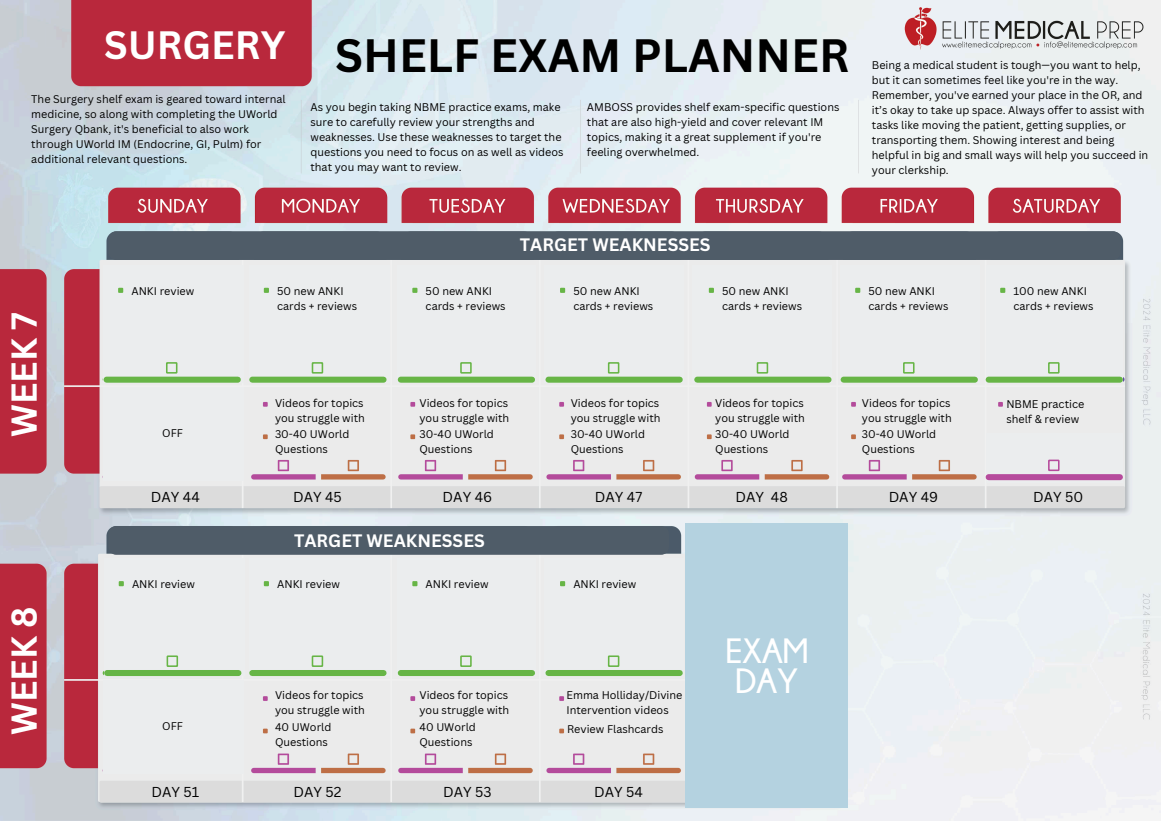
<style>
.page{position:relative;width:1161px;height:821px;background:#fff}
.page>*{position:absolute;margin:0;border:0;box-sizing:border-box;transform-origin:0 0}
.t1{font:700 45.5px "Canva Sans";color:#000}
.t2{font:700 38.5px "Canva Sans";color:#fff}
.t3{font:700 35px "Canva Sans";color:#fff}
.t4{font:700 35px/30.4px "Champagne Limousines";color:#fff}
.t5{font:700 17.5px "Canva Sans";color:#fff}
.t6{font:14px "Canva Sans";color:#000}
.t7{font:10.85px/15px "Canva Sans";color:#000}
</style>
<div class="page">
<img style="left:0;top:0;width:1160px;height:820px">
<div style="left:985px;top:433px;width:137px;height:50px;background:#ebedee"></div>
<div style="left:685px;top:523px;width:163px;height:284px;background:#b4d2e0"></div>
<div style="left:249px;top:265px;width:140px;height:117px;background:#ebedee"></div>
<div style="left:103px;top:265px;width:140px;height:117px;background:#ebedee"></div>
<svg style="left:311px;top:362px;width:12px;height:11px"></svg>
<div style="left:252px;top:376px;width:131px;height:6px;background:#67b546"></div>
<svg style="left:166px;top:362px;width:11px;height:11px"></svg>
<div style="left:106px;top:376px;width:132px;height:6px;background:#67b546"></div>
<div style="left:397px;top:265px;width:138px;height:117px;background:#ebedee"></div>
<svg style="left:460px;top:362px;width:11px;height:11px"></svg>
<div style="left:400px;top:376px;width:132px;height:6px;background:#67b546"></div>
<svg style="left:412px;top:288px;width:5px;height:5px"></svg>
<div style="left:544px;top:265px;width:139px;height:117px;background:#ebedee"></div>
<svg style="left:607px;top:362px;width:12px;height:11px"></svg>
<div style="left:548px;top:376px;width:131px;height:6px;background:#67b546"></div>
<svg style="left:560px;top:288px;width:5px;height:5px"></svg>
<div style="left:692px;top:265px;width:139px;height:117px;background:#ebedee"></div>
<svg style="left:756px;top:362px;width:12px;height:11px"></svg>
<div style="left:697px;top:376px;width:131px;height:6px;background:#67b546"></div>
<svg style="left:708px;top:288px;width:5px;height:5px"></svg>
<div style="left:840px;top:265px;width:140px;height:117px;background:#ebedee"></div>
<svg style="left:903px;top:362px;width:11px;height:11px"></svg>
<div style="left:843px;top:376px;width:131px;height:6px;background:#67b546"></div>
<svg style="left:855px;top:288px;width:5px;height:5px"></svg>
<div style="left:985px;top:265px;width:137px;height:117px;background:#ebedee"></div>
<svg style="left:1048px;top:362px;width:11px;height:11px"></svg>
<div style="left:988px;top:376px;width:131px;height:6px;background:#67b546"></div>
<svg style="left:1048px;top:459px;width:11px;height:12px"></svg>
<div style="left:988px;top:474px;width:131px;height:6px;background:#b64b9c"></div>
<svg style="left:1000px;top:288px;width:5px;height:5px"></svg>
<svg style="left:264px;top:288px;width:5px;height:5px"></svg>
<svg style="left:118px;top:288px;width:5px;height:5px"></svg>
<div style="left:249px;top:558px;width:140px;height:117px;background:#ebedee"></div>
<svg style="left:311px;top:655px;width:12px;height:11px"></svg>
<div style="left:252px;top:669px;width:131px;height:6px;background:#67b546"></div>
<div style="left:397px;top:558px;width:138px;height:117px;background:#ebedee"></div>
<svg style="left:460px;top:655px;width:11px;height:11px"></svg>
<div style="left:400px;top:669px;width:132px;height:6px;background:#67b546"></div>
<svg style="left:412px;top:581px;width:5px;height:5px"></svg>
<div style="left:544px;top:558px;width:139px;height:117px;background:#ebedee"></div>
<svg style="left:607px;top:655px;width:12px;height:11px"></svg>
<div style="left:548px;top:669px;width:131px;height:6px;background:#67b546"></div>
<svg style="left:560px;top:581px;width:5px;height:5px"></svg>
<svg style="left:264px;top:581px;width:5px;height:5px"></svg>
<div style="left:103px;top:387px;width:141px;height:93px;background:#ebedee"></div>
<div style="left:103px;top:680px;width:141px;height:93px;background:#ebedee"></div>
<div style="left:104px;top:558px;width:140px;height:117px;background:#ebedee"></div>
<svg style="left:166px;top:655px;width:12px;height:11px"></svg>
<div style="left:107px;top:669px;width:131px;height:6px;background:#67b546"></div>
<svg style="left:119px;top:581px;width:5px;height:5px"></svg>
<div style="left:108px;top:231px;width:1012px;height:29px;background:#4f5c68"></div>
<div style="left:108px;top:526px;width:561px;height:28px;background:#4f5c68"></div>
<img style="left:0;top:188px;width:1160px;height:37px">
<p class="t2" style="left:104px;top:18px;width:183px">SURGERY</p>
<h2 class="t1" style="left:335px;top:23px;width:515px">SHELF EXAM PLANNER</h2>
<h1 class="t7" style="left:31px;top:91px;width:256px">The Surgery shelf exam is geared toward internal medicine, so along with completing the UWorld Surgery Qbank, it's beneficial to also work through UWorld IM (Endocrine, GI, Pulm) for additional relevant questions.</h1>
<p class="t7" style="left:310px;top:100px;width:254px">As you begin taking NBME practice exams, make sure to carefully review your strengths and weaknesses. Use these weaknesses to target the questions you need to focus on as well as videos that you may want to review.</p>
<p class="t7" style="left:587px;top:100px;width:254px">AMBOSS provides shelf exam-specific questions that are also high-yield and cover relevant IM topics, making it a great supplement if you're feeling overwhelmed.</p>
<p class="t7" style="left:871px;top:57px;width:278px">Being a medical student is tough—you want to help, but it can sometimes feel like you're in the way.<br>Remember, you've earned your place in the OR, and it’s okay to take up space. Always offer to assist with tasks like moving the patient, getting supplies, or transporting them. Showing interest and being helpful in big and small ways will help you succeed in your clerkship.</p>
<p class="t5" style="left:520px;top:233px;width:192px">TARGET WEAKNESSES</p>
<p class="t3" style="left:0;top:437px;width:126px;rotate:-90deg">WEEK 7</p>
<p class="t3" style="left:0;top:735px;width:130px;rotate:-90deg">WEEK 8</p>
<p class="t7" style="left:131px;top:283px;width:64px">ANKI review</p>
<h3 class="t7" style="left:277px;top:283px;width:81px">50 new ANKI cards + reviews</h3>
<h4 class="t7" style="left:425px;top:283px;width:81px">50 new ANKI cards + reviews</h4>
<h4 class="t7" style="left:573px;top:283px;width:81px">50 new ANKI cards + reviews</h4>
<h4 class="t7" style="left:722px;top:283px;width:81px">50 new ANKI cards + reviews</h4>
<h4 class="t7" style="left:868px;top:283px;width:81px">50 new ANKI cards + reviews</h4>
<h2 class="t7" style="left:1013px;top:283px;width:81px">100 new ANKI cards + reviews</h2>
<h5 class="t7" style="left:275px;top:395px;width:91px">Videos for topics you struggle with</h5>
<p class="t7" style="left:570px;top:395px;width:91px">Videos for topics you struggle with</p>
<p class="t7" style="left:861px;top:395px;width:91px">Videos for topics you struggle with</p>
<p class="t7" style="left:419px;top:395px;width:91px">Videos for topics you struggle with</p>
<p class="t7" style="left:715px;top:395px;width:91px">Videos for topics you struggle with</p>
<p class="t7" style="left:1006px;top:396px;width:79px">NBME practice shelf &amp; review</p>
<p class="t7" style="left:162px;top:425px;width:22px">OFF</p>
<p class="t7" style="left:275px;top:426px;width:76px">30-40 UWorld<br>Questions</p>
<p class="t7" style="left:570px;top:426px;width:76px">30-40 UWorld<br>Questions</p>
<p class="t7" style="left:861px;top:426px;width:76px">30-40 UWorld<br>Questions</p>
<p class="t7" style="left:419px;top:426px;width:76px">30-40 UWorld<br>Questions</p>
<p class="t7" style="left:715px;top:426px;width:76px">30-40 UWorld<br>Questions</p>
<p class="t6" style="left:151px;top:487px;width:50px">DAY 44</p>
<p class="t6" style="left:293px;top:487px;width:50px">DAY 45</p>
<h3 class="t6" style="left:442px;top:487px;width:51px">DAY 46</h3>
<p class="t6" style="left:594px;top:487px;width:49px">DAY 47</p>
<p class="t6" style="left:735px;top:487px;width:54px">DAY 48</p>
<p class="t6" style="left:888px;top:487px;width:51px">DAY 49</p>
<p class="t6" style="left:1033px;top:487px;width:52px">DAY 50</p>
<h5 class="t5" style="left:294px;top:528px;width:192px">TARGET WEAKNESSES</h5>
<p class="t7" style="left:132px;top:576px;width:64px">ANKI review</p>
<p class="t7" style="left:277px;top:576px;width:64px">ANKI review</p>
<p class="t7" style="left:425px;top:576px;width:64px">ANKI review</p>
<p class="t7" style="left:573px;top:576px;width:64px">ANKI review</p>
<p class="t7" style="left:275px;top:687px;width:91px">Videos for topics you struggle with</p>
<p class="t7" style="left:419px;top:687px;width:91px">Videos for topics you struggle with</p>
<p class="t7" style="left:566px;top:687px;width:117px">Emma Holliday/Divine<br>Intervention videos</p>
<h4 class="t4" style="left:725px;top:634px;width:84px">EXAM<br>DAY</h4>
<p class="t7" style="left:162px;top:718px;width:22px">OFF</p>
<p class="t7" style="left:275px;top:718px;width:58px">40 UWorld<br>Questions</p>
<p class="t7" style="left:419px;top:718px;width:58px">40 UWorld<br>Questions</p>
<h4 class="t7" style="left:567px;top:721px;width:98px">Review Flashcards</h4>
<p class="t6" style="left:151px;top:781px;width:49px">DAY 51</p>
<p class="t6" style="left:293px;top:781px;width:49px">DAY 52</p>
<h2 class="t6" style="left:443px;top:781px;width:50px">DAY 53</h2>
<p class="t6" style="left:594px;top:781px;width:50px">DAY 54</p>
</div>
